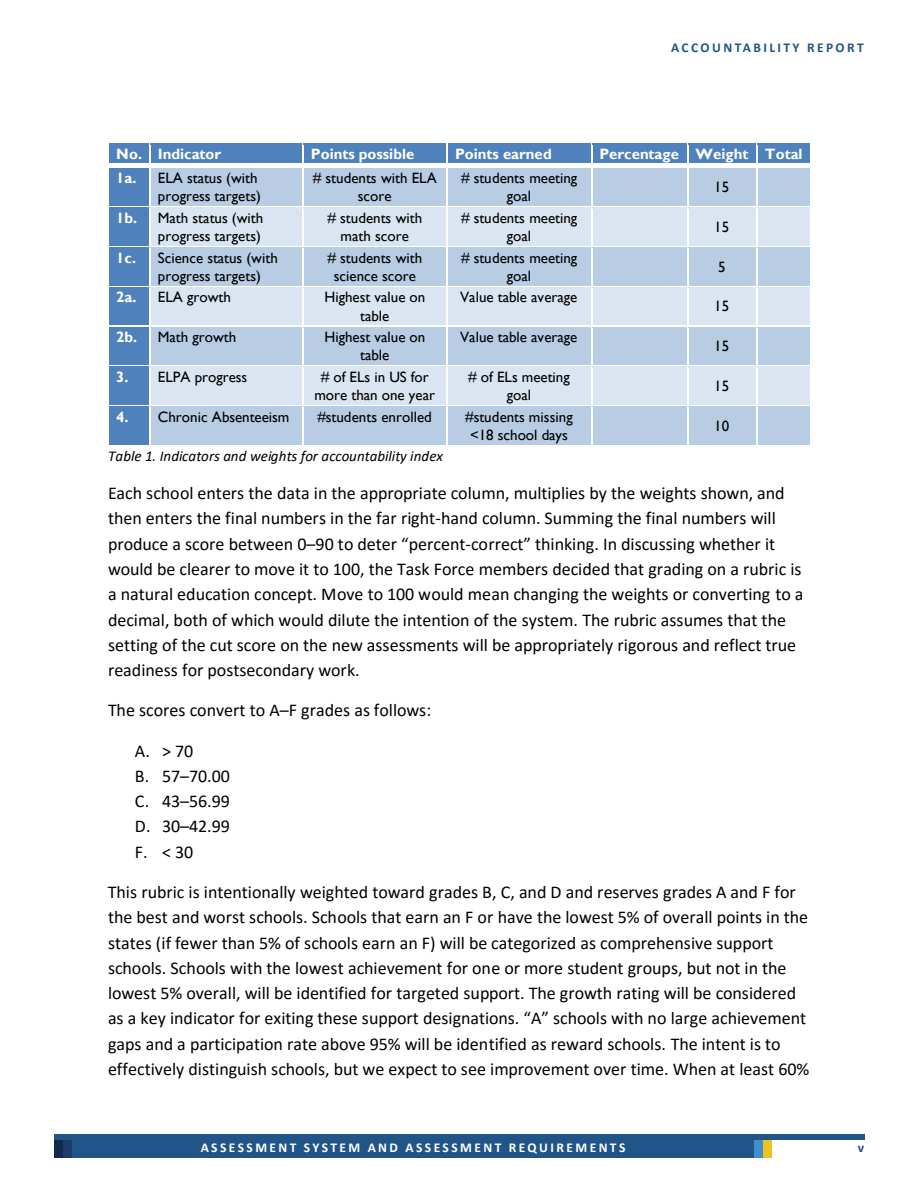
<style>
.page{position:relative;width:918px;height:1188px;background:#fff}
.page>*{position:absolute;margin:0;border:0;box-sizing:border-box;transform-origin:0 0}
.t1{font:18px/25.3px "Calibri";color:#000}
.t2{font:15px/18.3px "Gill Sans";color:#000;text-align:center}
.t3{font:700 15px "Gill Sans";color:#fff}
.t4{font:italic 15px "Calibri";color:#000}
.t5{font:700 13.5px "Calibri";letter-spacing:.18em;color:#fff}
.t6{font:700 13.5px "Calibri";letter-spacing:.18em;color:#215589}
.s1{font-weight:700;color:#fff}
</style>
<div class="page">
<div style="left:109px;top:144px;width:40px;height:20px;background:#4f81bd"></div>
<div style="left:151px;top:144px;width:151px;height:20px;background:#4f81bd"></div>
<div style="left:303px;top:144px;width:143px;height:20px;background:#4f81bd"></div>
<div style="left:448px;top:144px;width:143px;height:20px;background:#4f81bd"></div>
<div style="left:592px;top:144px;width:95px;height:20px;background:#4f81bd"></div>
<div style="left:688px;top:144px;width:68px;height:20px;background:#4f81bd"></div>
<div style="left:757px;top:144px;width:53px;height:20px;background:#4f81bd"></div>
<div style="left:109px;top:168px;width:40px;height:38px;background:#4f81bd"></div>
<div style="left:151px;top:168px;width:151px;height:38px;background:#b8cce4"></div>
<div style="left:303px;top:168px;width:143px;height:38px;background:#b8cce4"></div>
<div style="left:448px;top:168px;width:143px;height:38px;background:#b8cce4"></div>
<div style="left:592px;top:168px;width:95px;height:38px;background:#b8cce4"></div>
<div style="left:688px;top:168px;width:68px;height:38px;background:#b8cce4"></div>
<div style="left:757px;top:168px;width:53px;height:38px;background:#b8cce4"></div>
<svg style="left:303px;top:143px;width:3px;height:26px"></svg>
<svg style="left:592px;top:143px;width:3px;height:26px"></svg>
<svg style="left:688px;top:143px;width:3px;height:26px"></svg>
<svg style="left:757px;top:143px;width:3px;height:26px"></svg>
<div style="left:109px;top:208px;width:40px;height:38px;background:#4f81bd"></div>
<div style="left:151px;top:208px;width:151px;height:38px;background:#dbe5f1"></div>
<div style="left:303px;top:208px;width:143px;height:38px;background:#dbe5f1"></div>
<div style="left:448px;top:208px;width:143px;height:38px;background:#dbe5f1"></div>
<div style="left:592px;top:208px;width:95px;height:38px;background:#dbe5f1"></div>
<div style="left:688px;top:208px;width:68px;height:38px;background:#dbe5f1"></div>
<div style="left:757px;top:208px;width:53px;height:38px;background:#dbe5f1"></div>
<div style="left:109px;top:248px;width:40px;height:38px;background:#4f81bd"></div>
<div style="left:151px;top:248px;width:151px;height:38px;background:#b8cce4"></div>
<div style="left:303px;top:248px;width:143px;height:38px;background:#b8cce4"></div>
<div style="left:448px;top:248px;width:143px;height:38px;background:#b8cce4"></div>
<div style="left:592px;top:248px;width:95px;height:38px;background:#b8cce4"></div>
<div style="left:688px;top:248px;width:68px;height:38px;background:#b8cce4"></div>
<div style="left:757px;top:248px;width:53px;height:38px;background:#b8cce4"></div>
<div style="left:109px;top:287px;width:40px;height:39px;background:#4f81bd"></div>
<div style="left:151px;top:287px;width:151px;height:39px;background:#dbe5f1"></div>
<div style="left:303px;top:287px;width:143px;height:39px;background:#dbe5f1"></div>
<div style="left:448px;top:287px;width:143px;height:39px;background:#dbe5f1"></div>
<div style="left:592px;top:287px;width:95px;height:39px;background:#dbe5f1"></div>
<div style="left:688px;top:287px;width:68px;height:39px;background:#dbe5f1"></div>
<div style="left:757px;top:287px;width:53px;height:39px;background:#dbe5f1"></div>
<div style="left:109px;top:327px;width:40px;height:38px;background:#4f81bd"></div>
<div style="left:151px;top:327px;width:151px;height:38px;background:#b8cce4"></div>
<div style="left:303px;top:327px;width:143px;height:38px;background:#b8cce4"></div>
<div style="left:448px;top:327px;width:143px;height:38px;background:#b8cce4"></div>
<div style="left:592px;top:327px;width:95px;height:38px;background:#b8cce4"></div>
<div style="left:688px;top:327px;width:68px;height:38px;background:#b8cce4"></div>
<div style="left:757px;top:327px;width:53px;height:38px;background:#b8cce4"></div>
<div style="left:109px;top:367px;width:40px;height:38px;background:#4f81bd"></div>
<div style="left:151px;top:367px;width:151px;height:38px;background:#dbe5f1"></div>
<div style="left:303px;top:367px;width:143px;height:38px;background:#dbe5f1"></div>
<div style="left:448px;top:367px;width:143px;height:38px;background:#dbe5f1"></div>
<div style="left:592px;top:367px;width:95px;height:38px;background:#dbe5f1"></div>
<div style="left:688px;top:367px;width:68px;height:38px;background:#dbe5f1"></div>
<div style="left:757px;top:367px;width:53px;height:38px;background:#dbe5f1"></div>
<div style="left:109px;top:407px;width:40px;height:38px;background:#4f81bd"></div>
<div style="left:151px;top:407px;width:151px;height:38px;background:#b8cce4"></div>
<div style="left:303px;top:407px;width:143px;height:38px;background:#b8cce4"></div>
<div style="left:448px;top:407px;width:143px;height:38px;background:#b8cce4"></div>
<div style="left:592px;top:407px;width:95px;height:38px;background:#b8cce4"></div>
<div style="left:688px;top:407px;width:68px;height:38px;background:#b8cce4"></div>
<div style="left:757px;top:407px;width:53px;height:38px;background:#b8cce4"></div>
<div style="left:72px;top:1135px;width:682px;height:23px;background:#215589"></div>
<div style="left:54px;top:1134px;width:810px;height:6px;background:#215589"></div>
<div style="left:63px;top:1140px;width:9px;height:18px;background:#1b3d6c"></div>
<div style="left:754px;top:1140px;width:9px;height:18px;background:#428ecc"></div>
<div style="left:763px;top:1140px;width:9px;height:18px;background:#edc21c"></div>
<div style="left:54px;top:1140px;width:9px;height:18px;background:#0f2c4c"></div>
<p class="t6" style="left:671px;top:39px;width:194px">ACCOUNTABILITY REPORT</p>
<p class="t3" style="left:116px;top:145px;width:106px">No. Indicator</p>
<p class="t3" style="left:311px;top:145px;width:105px">Points possible</p>
<p class="t3" style="left:455px;top:145px;width:98px">Points earned</p>
<p class="t3" style="left:599px;top:145px;width:205px">Percentage Weight Total</p>
<p class="t2" style="left:116px;top:169px;width:146px;text-align:right"><span class="s1">1a.</span> ELA status (with progress targets)</p>
<p class="t2" style="left:313px;top:169px;width:125px"># students with ELA score</p>
<p class="t2" style="left:461px;top:169px;width:118px"># students meeting goal</p>
<p class="t2" style="left:714px;top:179px;width:16px">15</p>
<p class="t2" style="left:116px;top:209px;width:148px;text-align:right"><span class="s1">1b.</span> Math status (with progress targets)</p>
<p class="t2" style="left:328px;top:209px;width:96px"># students with math score</p>
<p class="t2" style="left:461px;top:209px;width:118px"># students meeting goal</p>
<p class="t2" style="left:714px;top:218px;width:16px">15</p>
<p class="t2" style="left:158px;top:249px;width:121px;text-align:left;text-indent:-42px"><span class="s1">1c.</span> Science status (with progress targets)</p>
<p class="t2" style="left:328px;top:249px;width:96px"># students with science score</p>
<p class="t2" style="left:461px;top:249px;width:118px"># students meeting goal</p>
<p class="t2" style="left:718px;top:258px;width:9px">5</p>
<p class="t2" style="left:116px;top:288px;width:116px"><span class="s1">2a.</span> ELA growth</p>
<p class="t2" style="left:325px;top:288px;width:102px">Highest value on table</p>
<p class="t2" style="left:460px;top:288px;width:119px">Value table average</p>
<p class="t2" style="left:714px;top:297px;width:16px">15</p>
<p class="t2" style="left:116px;top:328px;width:122px"><span class="s1">2b.</span> Math growth</p>
<p class="t2" style="left:325px;top:328px;width:102px">Highest value on table</p>
<p class="t2" style="left:460px;top:328px;width:119px">Value table average</p>
<p class="t2" style="left:714px;top:337px;width:16px">15</p>
<p class="t2" style="left:116px;top:368px;width:133px"><span class="s1">3.</span> ELPA progress</p>
<p class="t2" style="left:314px;top:368px;width:122px"># of ELs in US for more than one year</p>
<p class="t2" style="left:468px;top:368px;width:103px"># of ELs meeting goal</p>
<p class="t2" style="left:714px;top:377px;width:16px">15</p>
<p class="t2" style="left:116px;top:408px;width:175px"><span class="s1">4.</span> Chronic Absenteeism</p>
<p class="t2" style="left:317px;top:408px;width:116px">#students enrolled</p>
<p class="t2" style="left:465px;top:408px;width:109px">#students missing &lt;18 school days</p>
<p class="t2" style="left:714px;top:417px;width:16px">10</p>
<p class="t4" style="left:108px;top:445px;width:337px">Table 1. Indicators and weights for accountability index</p>
<p class="t1" style="left:108px;top:480px;width:697px">Each school enters the data in the appropriate column, multiplies by the weights shown, and then enters the final numbers in the far right-hand column. Summing the final numbers will produce a score between 0–90 to deter “percent-correct” thinking. In discussing whether it would be clearer to move it to 100, the Task Force members decided that grading on a rubric is a natural education concept. Move to 100 would mean changing the weights or converting to a decimal, both of which would dilute the intention of the system. The rubric assumes that the setting of the cut score on the new assessments will be appropriately rigorous and reflect true readiness for postsecondary work.</p>
<p class="t1" style="left:108px;top:697px;width:325px">The scores convert to A–F grades as follows:</p>
<p class="t1" style="left:135px;top:737px;width:97px">A. &gt; 70<br>B. 57–70.00<br>C. 43–56.99<br>D. 30–42.99<br>F. &lt; 30</p>
<p class="t1" style="left:108px;top:879px;width:703px">This rubric is intentionally weighted toward grades B, C, and D and reserves grades A and F for the best and worst schools. Schools that earn an F or have the lowest 5% of overall points in the states (if fewer than 5% of schools earn an F) will be categorized as comprehensive support schools. Schools with the lowest achievement for one or more student groups, but not in the lowest 5% overall, will be identified for targeted support. The growth rating will be considered as a key indicator for exiting these support designations. “A” schools with no large achievement gaps and a participation rate above 95% will be identified as reward schools. The intent is to effectively distinguish schools, but we expect to see improvement over time. When at least 60%</p>
<p class="t5" style="left:201px;top:1139px;width:426px">ASSESSMENT SYSTEM AND ASSESSMENT REQUIREMENTS</p>
<p class="t6" style="left:858px;top:1139px;width:8px">v</p>
</div>
